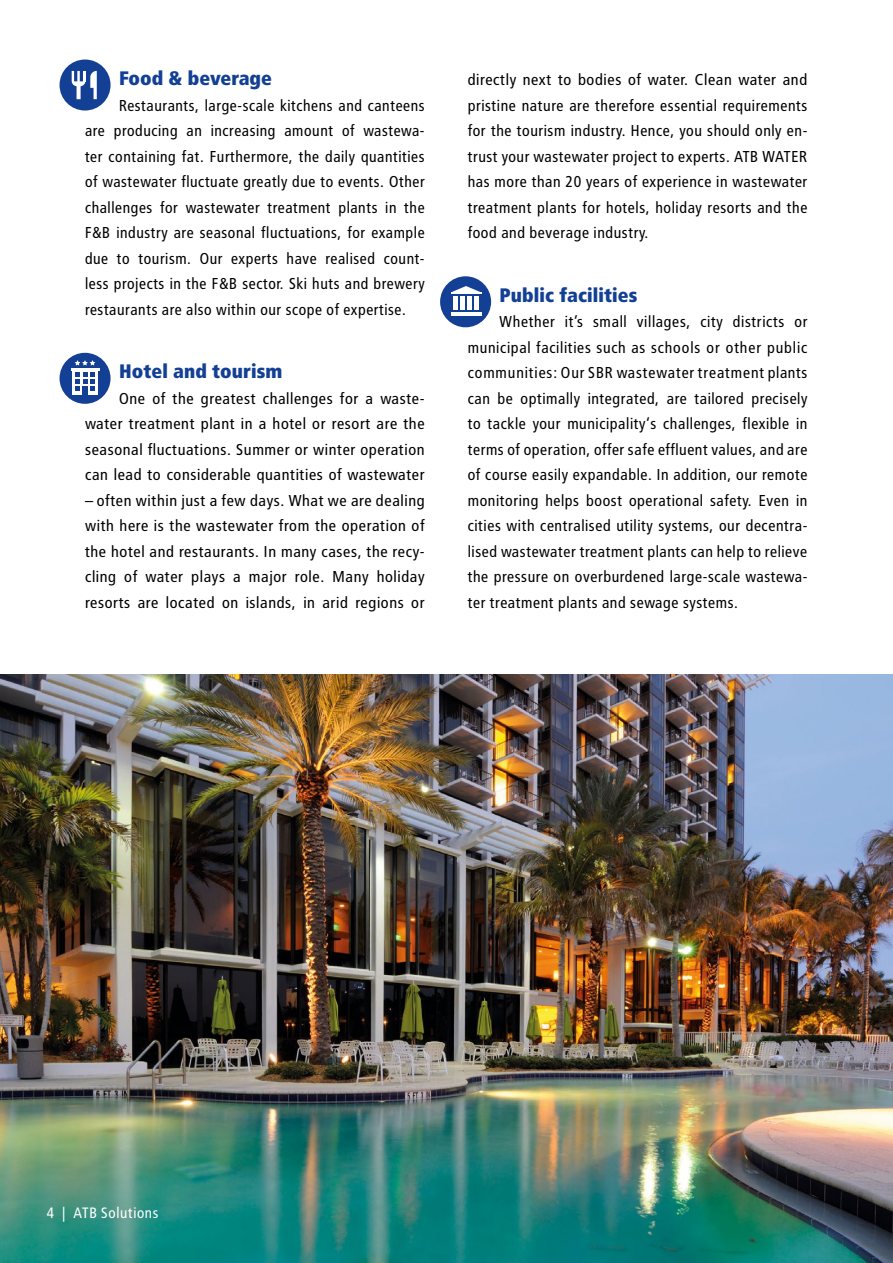
<style>
.page{position:relative;width:893px;height:1263px;background:#fff}
.page>*{position:absolute;margin:0;border:0;box-sizing:border-box;transform-origin:0 0}
.t1{font:19.5px "BVG Fett";color:#134094}
.t2{font:15.75px/25.5px "BVG Normal";color:#000;text-align:justify}
.t3{font:15px "BVG Normal";letter-spacing:.005em;color:#fff}
</style>
<div class="page">
<img style="left:0;top:674px;width:893px;height:589px">
<div style="left:60px;top:60px;width:51px;height:51px;background:#134094;border-radius:50%"></div>
<svg style="left:72px;top:71px;width:25px;height:28px"></svg>
<div style="left:60px;top:353px;width:51px;height:51px;background:#134094;border-radius:50%"></div>
<svg style="left:75px;top:360px;width:20px;height:6px"></svg>
<svg style="left:72px;top:371px;width:26px;height:24px"></svg>
<hr style="left:71px;top:368px;width:28px;height:3px;background:#fff">
<div style="left:82px;top:387px;width:6px;height:8px;background:#134094"></div>
<svg style="left:76px;top:372px;width:18px;height:19px"></svg>
<div style="left:440px;top:276px;width:51px;height:51px;background:#134094;border-radius:50%"></div>
<svg style="left:452px;top:286px;width:28px;height:6px"></svg>
<hr style="left:453px;top:297px;width:4px;height:13px;background:#fff">
<hr style="left:460px;top:297px;width:4px;height:13px;background:#fff">
<hr style="left:468px;top:297px;width:4px;height:13px;background:#fff">
<hr style="left:475px;top:297px;width:4px;height:13px;background:#fff">
<hr style="left:451px;top:292px;width:30px;height:2px;background:#fff">
<hr style="left:451px;top:313px;width:30px;height:3px;background:#fff">
<p class="t1" style="left:119px;top:66px;width:155px">Food &amp; beverage</p>
<p class="t2" style="left:85px;top:92px;width:342px;text-indent:34px">Restaurants, large-scale kitchens and canteens are producing an increasing amount of wastewa&shy;ter containing fat. Furthermore, the daily quantities of wastewater fluctuate greatly due to events. Other challenges for wastewater treatment plants in the F&amp;B industry are seasonal fluctuations, for example due to tourism. Our experts have realised count&shy;less projects in the F&amp;B sector. Ski huts and brewery restaurants are also within our scope of expertise.</p>
<p class="t1" style="left:119px;top:360px;width:165px">Hotel and tourism</p>
<p class="t2" style="left:85px;top:386px;width:342px;text-indent:34px">One of the greatest challenges for a waste&shy;water treatment plant in a hotel or resort are the seasonal fluctuations. Summer or winter operation can lead to considerable quantities of wastewater</p>
<p class="t2" style="left:85px;top:488px;width:342px">– often within just a few days. What we are dealing with here is the wastewater from the operation of the hotel and restaurants. In many cases, the recy&shy;cling of water plays a major role. Many holiday resorts are located on islands, in arid regions or</p>
<p class="t2" style="left:468px;top:67px;width:342px">directly next to bodies of water. Clean water and pristine nature are therefore essential requirements for the tourism industry. Hence, you should only en&shy;trust your wastewater project to experts. ATB WATER has more than 20 years of experience in wastewater treatment plants for hotels, holiday resorts and the food and beverage industry.</p>
<p class="t1" style="left:500px;top:283px;width:139px">Public facilities</p>
<p class="t2" style="left:468px;top:309px;width:342px;text-indent:32px">Whether it’s small villages, city districts or municipal facilities such as schools or other public communities: Our SBR wastewater treatment plants can be optimally integrated, are tailored precisely to tackle your municipality‘s challenges, flexible in terms of operation, offer safe effluent values, and are of course easily expandable. In addition, our remote monitoring helps boost operational safety. Even in cities with centralised utility systems, our decentra&shy;lised wastewater treatment plants can help to relieve the pressure on overburdened large-scale wastewa&shy;ter treatment plants and sewage systems.</p>
<p class="t3" style="left:47px;top:1204px;width:114px">4 | ATB Solutions</p>
</div>
